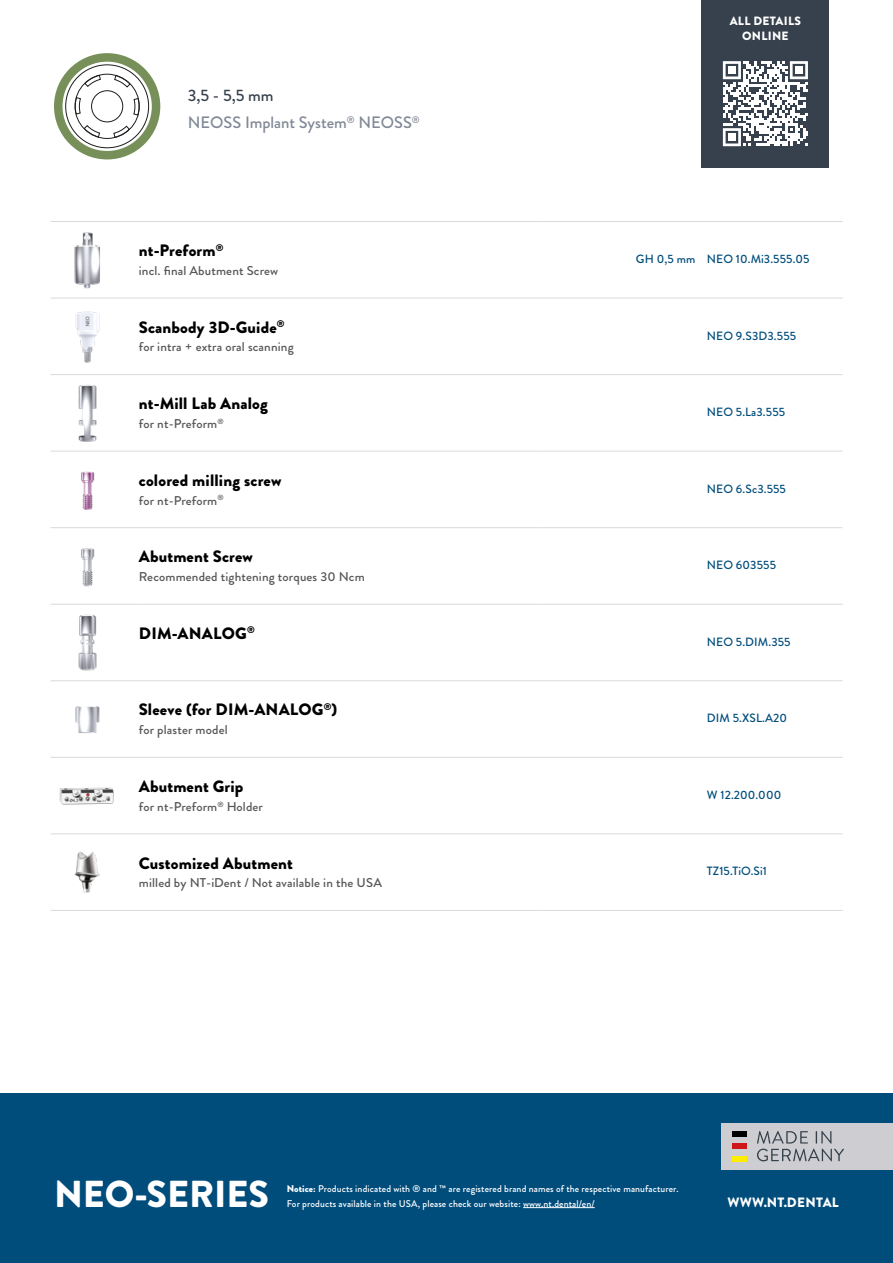
<style>
.page{position:relative;width:893px;height:1263px;background:#fff}
.page>*{position:absolute;margin:0;border:0;box-sizing:border-box;transform-origin:0 0}
.t1{font:900 37.5px "Brandon Grotesque";color:#fff}
.Artikel{font:900 16.5px "Brandon Grotesque";letter-spacing:.01em;color:#000}
.t2{font:500 16.5px "Brandon Grotesque";color:#818998}
.t3{font:500 16.5px "Brandon Grotesque";color:#37414e}
.t4{font:900 13.5px "Brandon Grotesque";letter-spacing:.02em;color:#fff}
.Artikel_Zusatz{font:500 12.75px "Brandon Grotesque";letter-spacing:.01em;color:#575756}
.t5{font:500 12px "Brandon Grotesque";letter-spacing:.01em;color:#004d7c}
.t6{font:900 12px/14.4px "Brandon Grotesque";letter-spacing:.02em;color:#fff;text-align:center}
.t7{font:500 9.75px "Brandon Grotesque";letter-spacing:.01em;color:#fff}
.s1{font-weight:900}
</style>
<div class="page">
<div style="left:0;top:1093px;width:893px;height:170px;background:#004d7c"></div>
<div style="left:702px;top:0;width:127px;height:167px;background:#37414e"></div>
<hr style="left:523px;top:1207px;width:72px;height:1px;background:#fff">
<div style="left:721px;top:1123px;width:172px;height:47px;background:#ceced2"></div>
<div style="left:731px;top:1131px;width:15px;height:5px;background:#000"></div>
<div style="left:731px;top:1144px;width:15px;height:5px;background:#cd1719"></div>
<div style="left:731px;top:1156px;width:15px;height:5px;background:#ffed00"></div>
<svg style="left:757px;top:1131px;width:87px;height:30px"></svg>
<svg style="left:723px;top:61px;width:85px;height:85px"></svg>
<div style="left:728px;top:66px;width:8px;height:8px;background:#fff"></div>
<div style="left:795px;top:66px;width:8px;height:8px;background:#fff"></div>
<div style="left:728px;top:133px;width:8px;height:8px;background:#fff"></div>
<svg style="left:54px;top:53px;width:106px;height:106px"></svg>
<hr style="left:50px;top:221px;width:89px;height:1px;background:#dadada">
<hr style="left:139px;top:221px;width:398px;height:1px;background:#dadada">
<hr style="left:537px;top:221px;width:305px;height:1px;background:#dadada">
<hr style="left:50px;top:298px;width:89px;height:1px;background:#dadada">
<hr style="left:139px;top:298px;width:398px;height:1px;background:#dadada">
<hr style="left:537px;top:298px;width:305px;height:1px;background:#dadada">
<hr style="left:50px;top:374px;width:89px;height:1px;background:#dadada">
<hr style="left:139px;top:374px;width:398px;height:1px;background:#dadada">
<hr style="left:537px;top:374px;width:305px;height:1px;background:#dadada">
<hr style="left:50px;top:451px;width:89px;height:1px;background:#dadada">
<hr style="left:139px;top:451px;width:398px;height:1px;background:#dadada">
<hr style="left:537px;top:451px;width:305px;height:1px;background:#dadada">
<hr style="left:50px;top:527px;width:89px;height:1px;background:#dadada">
<hr style="left:139px;top:527px;width:398px;height:1px;background:#dadada">
<hr style="left:537px;top:527px;width:305px;height:1px;background:#dadada">
<hr style="left:50px;top:604px;width:89px;height:1px;background:#dadada">
<hr style="left:139px;top:604px;width:398px;height:1px;background:#dadada">
<hr style="left:537px;top:604px;width:305px;height:1px;background:#dadada">
<hr style="left:50px;top:680px;width:89px;height:1px;background:#dadada">
<hr style="left:139px;top:680px;width:398px;height:1px;background:#dadada">
<hr style="left:537px;top:680px;width:305px;height:1px;background:#dadada">
<hr style="left:50px;top:757px;width:89px;height:1px;background:#dadada">
<hr style="left:139px;top:757px;width:398px;height:1px;background:#dadada">
<hr style="left:537px;top:757px;width:305px;height:1px;background:#dadada">
<hr style="left:50px;top:833px;width:89px;height:1px;background:#dadada">
<hr style="left:139px;top:833px;width:398px;height:1px;background:#dadada">
<hr style="left:537px;top:833px;width:305px;height:1px;background:#dadada">
<hr style="left:50px;top:910px;width:89px;height:1px;background:#dadada">
<hr style="left:139px;top:910px;width:398px;height:1px;background:#dadada">
<hr style="left:537px;top:910px;width:305px;height:1px;background:#dadada">
<img style="left:74px;top:232px;width:26px;height:57px">
<img style="left:75px;top:311px;width:25px;height:52px">
<img style="left:78px;top:385px;width:19px;height:57px">
<img style="left:81px;top:471px;width:14px;height:39px">
<img style="left:81px;top:548px;width:14px;height:39px">
<img style="left:78px;top:614px;width:19px;height:57px">
<img style="left:75px;top:706px;width:25px;height:27px">
<img style="left:59px;top:787px;width:55px;height:18px">
<img style="left:74px;top:851px;width:26px;height:42px">
<p class="t3" style="left:188px;top:84px;width:87px">3,5 - 5,5 mm</p>
<p class="t2" style="left:188px;top:111px;width:233px">NEOSS Implant System<sup>®</sup> NEOSS<sup>®</sup></p>
<p class="Artikel" style="left:139px;top:239px;width:86px">nt-Preform<sup>®</sup></p>
<p class="Artikel_Zusatz" style="left:139px;top:262px;width:141px">incl. final Abutment Screw</p>
<p class="Artikel" style="left:139px;top:315px;width:147px">Scanbody 3D-Guide<sup>®</sup></p>
<p class="Artikel_Zusatz" style="left:139px;top:338px;width:156px">for intra + extra oral scanning</p>
<p class="Artikel" style="left:139px;top:392px;width:130px">nt-Mill Lab Analog</p>
<p class="Artikel_Zusatz" style="left:139px;top:415px;width:86px">for nt-Preform<sup>®</sup></p>
<p class="Artikel" style="left:139px;top:468px;width:144px">colored milling screw</p>
<p class="Artikel_Zusatz" style="left:139px;top:491px;width:86px">for nt-Preform<sup>®</sup></p>
<p class="Artikel" style="left:139px;top:545px;width:116px">Abutment Screw</p>
<p class="Artikel_Zusatz" style="left:139px;top:568px;width:227px">Recommended tightening torques 30 Ncm</p>
<p class="Artikel" style="left:139px;top:621px;width:117px">DIM-ANALOG<sup>®</sup></p>
<p class="Artikel" style="left:139px;top:698px;width:200px">Sleeve (for DIM-ANALOG<sup>®</sup>)</p>
<p class="Artikel_Zusatz" style="left:139px;top:721px;width:90px">for plaster model</p>
<p class="Artikel" style="left:139px;top:775px;width:106px">Abutment Grip</p>
<p class="Artikel_Zusatz" style="left:139px;top:797px;width:126px">for nt-Preform<sup>®</sup> Holder</p>
<p class="Artikel" style="left:139px;top:851px;width:155px">Customized Abutment</p>
<p class="Artikel_Zusatz" style="left:139px;top:874px;width:245px">milled by NT-iDent / Not available in the USA</p>
<p class="t6" style="left:730px;top:14px;width:73px">ALL DETAILS<br>ONLINE</p>
<p class="t5" style="left:636px;top:251px;width:61px">GH 0,5 mm</p>
<p class="t5" style="left:707px;top:251px;width:104px">NEO 10.Mi3.555.05</p>
<p class="t5" style="left:707px;top:327px;width:91px">NEO 9.S3D3.555</p>
<p class="t5" style="left:707px;top:404px;width:80px">NEO 5.La3.555</p>
<p class="t5" style="left:707px;top:480px;width:81px">NEO 6.Sc3.555</p>
<p class="t5" style="left:707px;top:557px;width:71px">NEO 603555</p>
<p class="t5" style="left:707px;top:633px;width:85px">NEO 5.DIM.355</p>
<p class="t5" style="left:707px;top:710px;width:82px">DIM 5.XSL.A20</p>
<p class="t5" style="left:707px;top:786px;width:76px">W 12.200.000</p>
<p class="t5" style="left:707px;top:863px;width:62px">TZ15.TiO.Si1</p>
<h1 class="t1" style="left:54px;top:1167px;width:217px">NEO-SERIES</h1>
<p class="t7" style="left:287px;top:1181px;width:393px"><span class="s1">Notice:</span> Products indicated with ® and ™ are registered brand names of the respective manufacturer.</p>
<p class="t7" style="left:287px;top:1196px;width:310px">For products available in the USA, please check our website: www.nt.dental/en/</p>
<p class="t4" style="left:728px;top:1192px;width:113px">WWW.NT.DENTAL</p>
</div>
